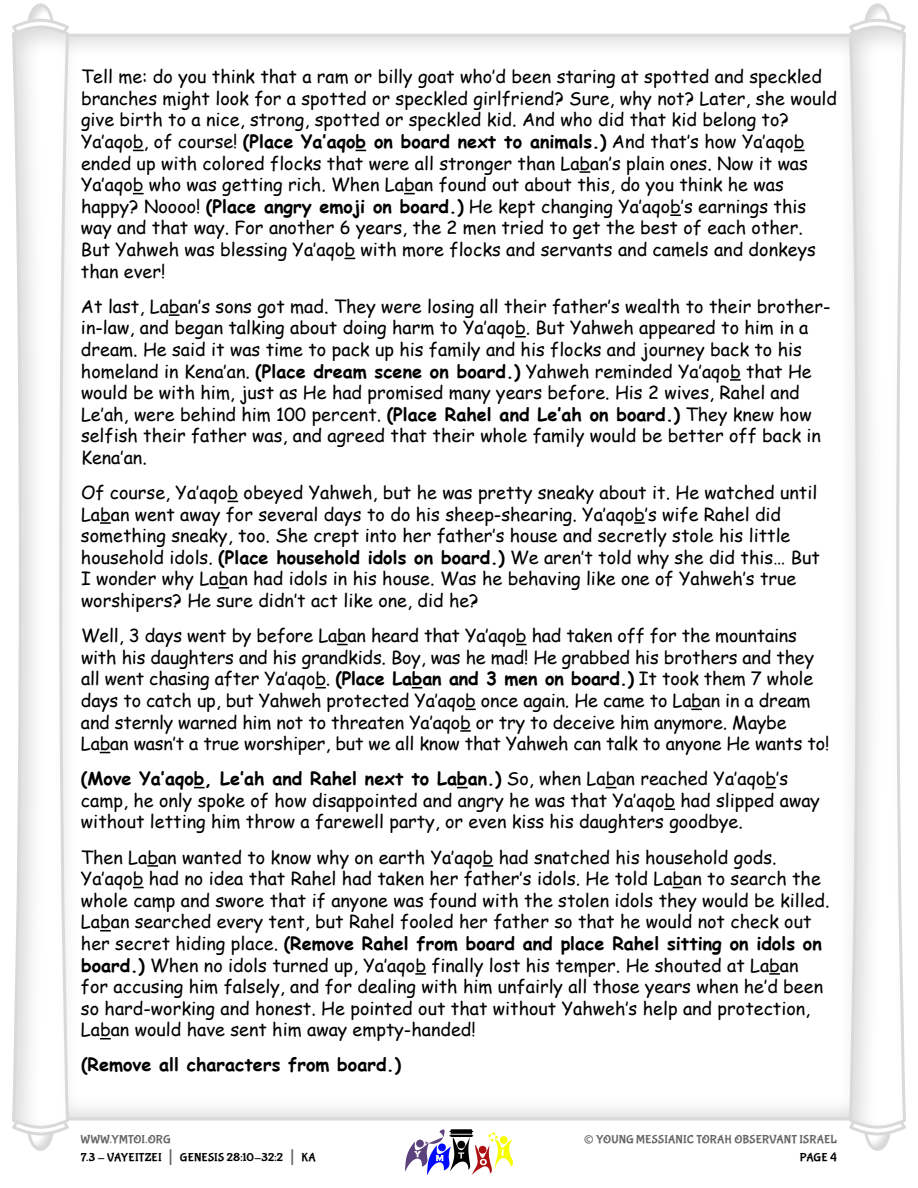
<style>
.page{position:relative;width:918px;height:1188px;background:#fff}
.page>*{position:absolute;margin:0;border:0;box-sizing:border-box;transform-origin:0 0}
.t1{font:27px "Bubblegum Sans";color:#666}
.t2{font:18px/21.6px "Comic Sans MS";color:#000}
.t3{font:700 18px "Comic Sans MS";color:#000}
.t4{font:12px/18px "Bubblegum Sans";letter-spacing:.01em;color:#000}
.t5{font:12px "Bubblegum Sans";letter-spacing:.01em;color:#666}
.s1{font-weight:700}
.s2{color:#666}
.s3{font-size:21px;color:#666}
</style>
<div class="page">
<svg style="left:405px;top:1129px;width:108px;height:46px"></svg>
<svg style="left:28px;top:1137px;width:25px;height:10px"></svg>
<div style="left:27px;top:1104px;width:27px;height:47px;border:3px solid #d9d9d9;border-radius:50%"></div>
<svg style="left:17px;top:1114px;width:55px;height:23px"></svg>
<svg style="left:28px;top:7px;width:25px;height:10px"></svg>
<div style="left:27px;top:3px;width:27px;height:48px;border:3px solid #d9d9d9;border-radius:50%"></div>
<svg style="left:18px;top:17px;width:45px;height:7px"></svg>
<svg style="left:12px;top:24px;width:58px;height:1106px"></svg>
<svg style="left:865px;top:1137px;width:25px;height:10px"></svg>
<div style="left:864px;top:1104px;width:27px;height:47px;border:3px solid #d9d9d9;border-radius:50%"></div>
<svg style="left:854px;top:1130px;width:47px;height:7px"></svg>
<svg style="left:865px;top:7px;width:25px;height:10px"></svg>
<div style="left:864px;top:3px;width:27px;height:48px;border:3px solid #d9d9d9;border-radius:50%"></div>
<svg style="left:846px;top:17px;width:54px;height:23px"></svg>
<svg style="left:848px;top:24px;width:58px;height:1106px"></svg>
<svg style="left:580px;top:171px;width:10px;height:2px"></svg>
<svg style="left:670px;top:214px;width:11px;height:2px"></svg>
<svg style="left:169px;top:314px;width:11px;height:2px"></svg>
<svg style="left:515px;top:336px;width:11px;height:2px"></svg>
<svg style="left:730px;top:379px;width:11px;height:2px"></svg>
<svg style="left:100px;top:522px;width:11px;height:2px"></svg>
<svg style="left:634px;top:522px;width:11px;height:2px"></svg>
<svg style="left:218px;top:587px;width:11px;height:2px"></svg>
<svg style="left:315px;top:687px;width:11px;height:2px"></svg>
<svg style="left:412px;top:687px;width:10px;height:2px"></svg>
<svg style="left:460px;top:730px;width:11px;height:2px"></svg>
<svg style="left:664px;top:808px;width:11px;height:2px"></svg>
<svg style="left:147px;top:865px;width:11px;height:2px"></svg>
<svg style="left:483px;top:865px;width:10px;height:2px"></svg>
<svg style="left:100px;top:930px;width:11px;height:2px"></svg>
<svg style="left:415px;top:973px;width:11px;height:2px"></svg>
<svg style="left:769px;top:973px;width:11px;height:2px"></svg>
<svg style="left:100px;top:1038px;width:11px;height:2px"></svg>
<p class="t2" style="left:81px;top:65px;width:758px">Tell me: do you think that a ram or billy goat who’d been staring at spotted and speckled branches might look for a spotted or speckled girlfriend? Sure, why not? Later, she would give birth to a nice, strong, spotted or speckled kid. And who did that kid belong to?<br>Ya’aqob, of course! <span class="s1">(Place Ya’aqob on board next to animals )</span> And that’s how Ya’aqob ended up with colored flocks that were all stronger than Laban’s plain ones. Now it was Ya’aqob who was getting rich. When Laban found out about this, do you think he was happy? Noooo! <span class="s1">(Place angry emoji on board )</span> He kept changing Ya’aqob’s earnings this way and that way. For another 6 years, the 2 men tried to get the best of each other.<br>But Yahweh was blessing Ya’aqob with more flocks and servants and camels and donkeys than ever!</p>
<p class="t2" style="left:81px;top:297px;width:751px">At last, Laban’s sons got mad. They were losing all their father’s wealth to their brother&shy;in-law, and began talking about doing harm to Ya’aqob. But Yahweh appeared to him in a dream. He said it was time to pack up his family and his flocks and journey back to his homeland in Kena’an. <span class="s1">(Place dream scene on board )</span> Yahweh reminded Ya’aqob that He would be with him, just as He had promised many years before. His 2 wives, Rahel and Le’ah, were behind him 100 percent. <span class="s1">(Place Rahel and Le’ah on board.)</span> They knew how selfish their father was, and agreed that their whole family would be better off back in Kena’an.</p>
<p class="t2" style="left:81px;top:481px;width:740px">Of course, Ya’aqob obeyed Yahweh, but he was pretty sneaky about it. He watched until Laban went away for several days to do his sheep-shearing. Ya’aqob’s wife Rahel did something sneaky, too. She crept into her father’s house and secretly stole his little household idols. <span class="s1">(Place household idols on board )</span> We aren’t told why she did this… But I wonder why Laban had idols in his house. Was he behaving like one of Yahweh’s true worshipers? He sure didn’t act like one, did he?</p>
<p class="t2" style="left:81px;top:627px;width:750px">Well, 3 days went by before Laban heard that Ya’aqob had taken off for the mountains with his daughters and his grandkids. Boy, was he mad! He grabbed his brothers and they all went chasing after Ya’aqob. <span class="s1">(Place Laban and 3 men on board )</span> It took them 7 whole days to catch up, but Yahweh protected Ya’aqob once again. He came to Laban in a dream and sternly warned him not to threaten Ya’aqob or try to deceive him anymore. Maybe Laban wasn’t a true worshiper, but we all know that Yahweh can talk to anyone He wants to!</p>
<p class="t2" style="left:81px;top:770px;width:741px"><span class="s1">(Move Ya’aqob, Le’ah and Rahel next to Laban )</span> So, when Laban reached Ya’aqob’s camp, he only spoke of how disappointed and angry he was that Ya’aqob had slipped away without letting him throw a farewell party, or even kiss his daughters goodbye.</p>
<p class="t2" style="left:81px;top:848px;width:750px">Then Laban wanted to know why on earth Ya’aqob had snatched his household gods.<br>Ya’aqob had no idea that Rahel had taken her father’s idols. He told Laban to search the whole camp and swore that if anyone was found with the stolen idols they would be killed.<br>Laban searched every tent, but Rahel fooled her father so that he would not check out her secret hiding place. <span class="s1">(Remove Rahel from board and place Rahel sitting on idols on board )</span> When no idols turned up, Ya’aqob finally lost his temper. He shouted at Laban for accusing him falsely, and for dealing with him unfairly all those years when he’d been so hard-working and honest. He pointed out that without Yahweh’s help and protection, Laban would have sent him away empty-handed!</p>
<p class="t3" style="left:81px;top:1057px;width:322px">(Remove all characters from board )</p>
<p class="t4" style="left:81px;top:1132px;width:236px"><span class="s2">WWW.YMTOI.ORG<br></span>7.3 - VAYEITZEI <span class="s3">|</span> GENESIS 28:10-32:2 <span class="s3">|</span> KA</p>
<h1 class="t1" style="left:584px;top:1128px;width:12px">©</h1>
<p class="t5" style="left:596px;top:1134px;width:242px">YOUNG MESSIANIC TORAH OBSERVANT ISRAEL</p>
<p class="t4" style="left:800px;top:1150px;width:39px">PAGE 4</p>
</div>
